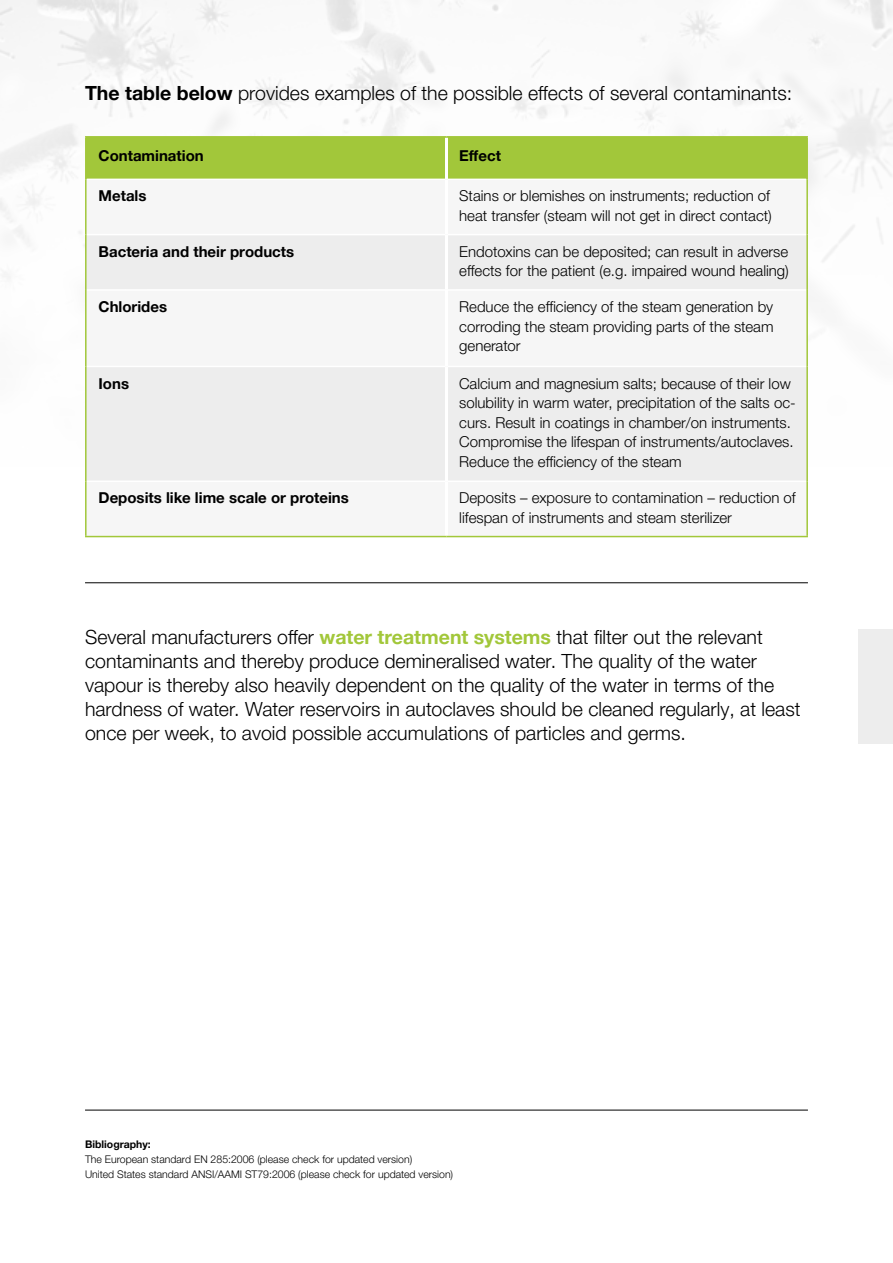
<style>
.page{position:relative;width:893px;height:1263px;background:#fff}
.page>*{position:absolute;margin:0;border:0;box-sizing:border-box;transform-origin:0 0}
.t1{font:19.5px/24px "Helvetica Neue World 45 Lt";color:#000}
.t2{font:15px/19.5px "Helvetica Neue World 45 Lt";color:#000}
.t3{font:700 15px "Helvetica Neue World 75";color:#000}
.t4{font:10.5px/15px "Helvetica Neue World 45 Lt";color:#000}
.t5{font:700 10.5px "Helvetica Neue World 75";color:#000}
.s1{font-family:"Helvetica Neue World 75";font-weight:700}
.s2{font-family:"Helvetica Neue World 75";font-weight:700;color:#a2c73a}
</style>
<div class="page">
<div style="left:87px;top:138px;width:719px;height:41px;background:#a2c73a"></div>
<div style="left:87px;top:180px;width:719px;height:356px;background:#f6f6f6"></div>
<svg style="left:87px;top:235px;width:719px;height:245px;fill:#ededed"></svg>
<hr style="left:87px;top:234px;width:358px;height:1px;background:#fff">
<hr style="left:448px;top:234px;width:358px;height:1px;background:#fff">
<hr style="left:87px;top:289px;width:358px;height:2px;background:#fff">
<hr style="left:448px;top:289px;width:358px;height:2px;background:#fff">
<hr style="left:87px;top:366px;width:358px;height:1px;background:#fff">
<hr style="left:448px;top:366px;width:358px;height:1px;background:#fff">
<hr style="left:87px;top:480px;width:358px;height:2px;background:#fff">
<hr style="left:448px;top:480px;width:358px;height:2px;background:#fff">
<hr style="left:445px;top:138px;width:3px;height:41px;background:#fff">
<hr style="left:445px;top:179px;width:3px;height:56px;background:#fff">
<hr style="left:445px;top:235px;width:3px;height:55px;background:#fff">
<hr style="left:445px;top:290px;width:3px;height:76px;background:#fff">
<hr style="left:445px;top:366px;width:3px;height:115px;background:#fff">
<hr style="left:445px;top:481px;width:3px;height:55px;background:#fff">
<hr style="left:85px;top:136px;width:361px;height:2px;background:#a2c73a">
<hr style="left:85px;top:138px;width:2px;height:41px;background:#a2c73a">
<hr style="left:446px;top:136px;width:362px;height:2px;background:#a2c73a">
<hr style="left:806px;top:138px;width:2px;height:41px;background:#a2c73a">
<hr style="left:85px;top:179px;width:2px;height:56px;background:#a2c73a">
<hr style="left:806px;top:179px;width:2px;height:56px;background:#a2c73a">
<hr style="left:85px;top:235px;width:2px;height:55px;background:#a2c73a">
<hr style="left:806px;top:235px;width:2px;height:55px;background:#a2c73a">
<hr style="left:85px;top:290px;width:2px;height:76px;background:#a2c73a">
<hr style="left:806px;top:290px;width:2px;height:76px;background:#a2c73a">
<hr style="left:85px;top:366px;width:2px;height:115px;background:#a2c73a">
<hr style="left:806px;top:366px;width:2px;height:115px;background:#a2c73a">
<hr style="left:85px;top:481px;width:2px;height:55px;background:#a2c73a">
<hr style="left:806px;top:481px;width:2px;height:55px;background:#a2c73a">
<hr style="left:85px;top:536px;width:361px;height:1px;background:#a2c73a">
<hr style="left:446px;top:536px;width:362px;height:1px;background:#a2c73a">
<hr style="left:85px;top:1110px;width:723px;height:1px;background:#000">
<hr style="left:85px;top:582px;width:723px;height:1px;background:#000">
<div style="left:859px;top:629px;width:34px;height:115px;background:#ededed"></div>
<h1 class="t1" style="left:85px;top:81px;width:709px"><span class="s1">The table below</span> provides examples of the possible effects of several contaminants:</h1>
<p class="t3" style="left:99px;top:147px;width:107px">Contamination</p>
<p class="t3" style="left:459px;top:147px;width:43px">Effect</p>
<p class="t3" style="left:99px;top:188px;width:50px">Metals</p>
<p class="t2" style="left:459px;top:187px;width:314px">Stains or blemishes on instruments; reduction of heat transfer (steam will not get in direct contact)</p>
<p class="t3" style="left:99px;top:243px;width:197px">Bacteria and their products</p>
<p class="t2" style="left:459px;top:242px;width:331px">Endotoxins can be deposited; can result in adverse effects for the patient (e.g. impaired wound healing)</p>
<p class="t3" style="left:99px;top:298px;width:70px">Chlorides</p>
<p class="t2" style="left:459px;top:297px;width:316px;text-align:justify">Reduce the efficiency of the steam generation by corroding the steam providing parts of the steam generator</p>
<p class="t3" style="left:99px;top:375px;width:32px">Ions</p>
<p class="t2" style="left:459px;top:374px;width:338px">Calcium and magnesium salts; because of their low solubility in warm water, precipitation of the salts oc&shy;curs. Result in coatings in chamber/on instruments.<br>Compromise the lifespan of instruments/autoclaves.<br>Reduce the efficiency of the steam</p>
<p class="t3" style="left:99px;top:489px;width:252px">Deposits like lime scale or proteins</p>
<p class="t2" style="left:459px;top:488px;width:338px">Deposits – exposure to contamination – reduction of lifespan of instruments and steam sterilizer</p>
<p class="t1" style="left:85px;top:626px;width:717px">Several manufacturers offer <span class="s2">water treatment systems</span> that filter out the relevant contaminants and thereby produce demineralised water. The quality of the water vapour is thereby also heavily dependent on the quality of the water in terms of the hardness of water. Water reservoirs in autoclaves should be cleaned regularly, at least once per week, to avoid possible accumulations of particles and germs.</p>
<p class="t5" style="left:85px;top:1138px;width:67px">Bibliography:</p>
<p class="t4" style="left:85px;top:1152px;width:370px">The European standard EN 285:2006 (please check for updated version)<br>United States standard ANSI/AAMI ST79:2006 (please check for updated version)</p>
</div>
